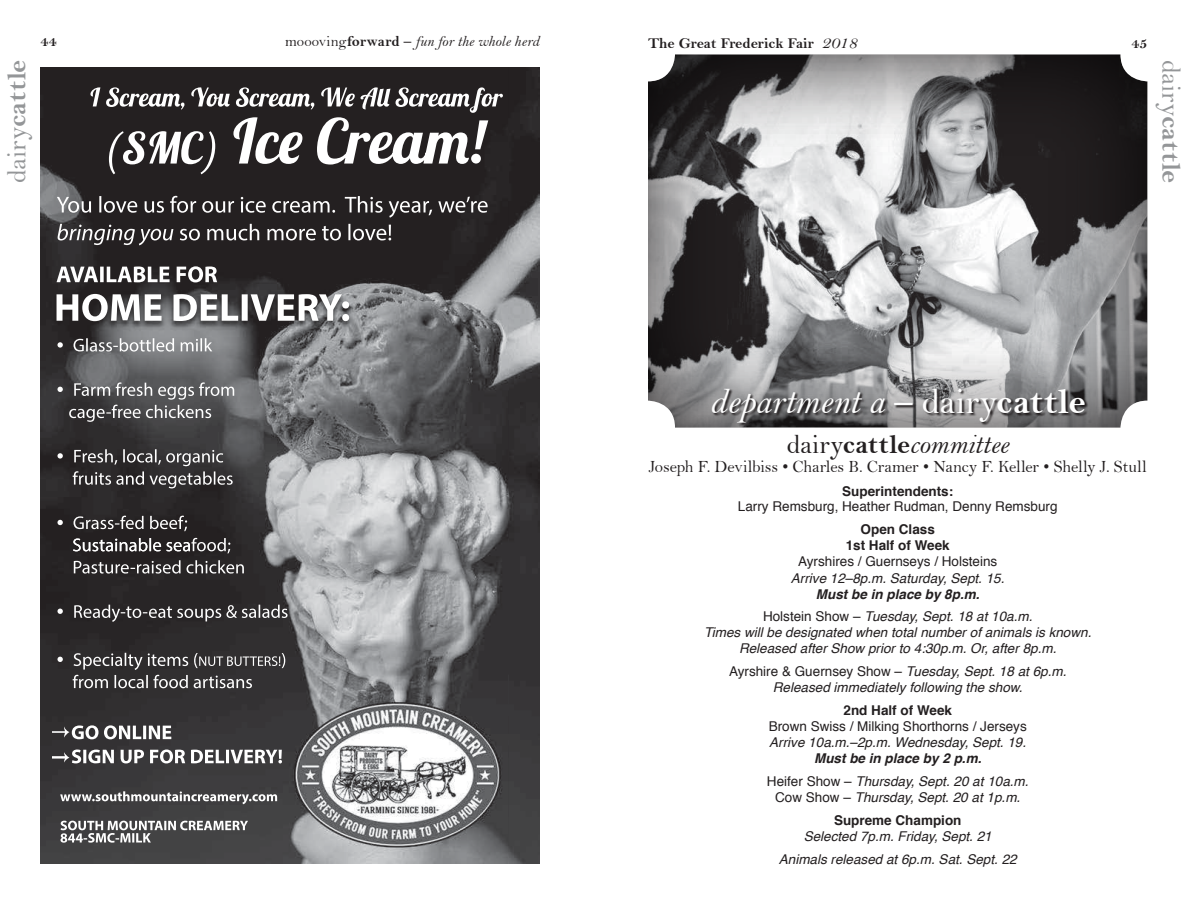
<style>
.page{position:relative;width:1188px;height:918px;background:#fff}
.page>*{position:absolute;margin:0;border:0;box-sizing:border-box;transform-origin:0 0}
.t1{font:36px "Bell MT Italic";letter-spacing:.005em;color:#fff}
.t2{font:27px "Bell MT Bold";letter-spacing:-.005em;color:#949698}
.t3{font:27px "Bell MT Italic";letter-spacing:-.005em;color:#231f20}
.t4{font:17.25px "Bell";letter-spacing:-.01em;color:#231f20}
.t5{font:15px "Bell MT Italic";letter-spacing:.005em;color:#231f20}
.t6{font:15px "Bell MT Bold";color:#231f20}
.t7{font:italic 13.5px/22.2px "Helvetica";color:#231f20;text-align:center}
.t8{font:13.5px "Helvetica";color:#231f20}
.t9{font:700 13.5px/16.2px "Helvetica";color:#231f20;text-align:center}
.s1{font-family:"Bell"}
.s2{font-family:"Bell MT Bold"}
.s3{font-family:"Bell MT Italic";font-size:18px}
.s4{font-weight:700}
.s5{font-style:normal}
.s6{font-weight:700;font-style:normal}
</style>
<div class="page">
<svg style="left:648px;top:54px;width:500px;height:374px;background:#838284"></svg>
<svg style="left:712px;top:389px;width:377px;height:37px;background:#737274"></svg>
<img style="left:508px;top:68px;width:32px;height:796px">
<img style="left:40px;top:68px;width:468px;height:796px">
<svg style="left:64px;top:752px;width:5px;height:11px"></svg>
<svg style="left:64px;top:726px;width:5px;height:12px"></svg>
<p class="t6" style="left:40px;top:32px;width:18px">44</p>
<p class="t5" style="left:285px;top:32px;width:255px"><span class="s1">moooving</span><span class="s2">forward –</span> fun for the whole herd</p>
<p class="t6" style="left:648px;top:34px;width:211px">The Great Frederick Fair <span class="s3">2018</span></p>
<p class="t6" style="left:1132px;top:34px;width:17px">45</p>
<h2 class="t2" style="left:1px;top:183px;width:125px;rotate:-90deg"><span class="s1">dairy</span>cattle</h2>
<h2 class="t2" style="left:1187px;top:60px;width:125px;rotate:90deg"><span class="s1">dairy</span>cattle</h2>
<h1 class="t1" style="left:710px;top:380px;width:378px">department a <span class="s2">–</span> <span class="s1">dairy</span><span class="s2">cattle</span></h1>
<h2 class="t3" style="left:787px;top:428px;width:223px"><span class="s1">dairy</span><span class="s2">cattle</span>committee</h2>
<p class="t4" style="left:649px;top:456px;width:500px">Joseph F. Devilbiss • Charles B. Cramer • Nancy F. Keller • Shelly J. Stull</p>
<p class="t9" style="left:842px;top:483px;width:113px">Superintendents:</p>
<p class="t8" style="left:738px;top:496px;width:321px">Larry Remsburg, Heather Rudman, Denny Remsburg</p>
<p class="t9" style="left:846px;top:521px;width:106px">Open Class<br>1st Half of Week</p>
<p class="t8" style="left:798px;top:551px;width:201px">Ayrshires / Guernseys / Holsteins</p>
<p class="t7" style="left:791px;top:567px;width:215px">Arrive 12–8p.m. Saturday, Sept. 15.</p>
<p class="t7" style="left:763px;top:583px;width:271px"><span class="s4">Must be in place by 8p.m.<br></span><span class="s5">Holstein Show –</span> Tuesday, Sept. 18 at 10a.m.</p>
<p class="t7" style="left:704px;top:625px;width:389px;line-height:16.2px">Times will be designated when total number of animals is known.<br>Released after Show prior to 4:30p.m. Or, after 8p.m.</p>
<p class="t7" style="left:729px;top:663px;width:339px;line-height:16.2px"><span class="s5">Ayrshire &amp; Guernsey Show –</span> Tuesday, Sept. 18 at 6p.m.<br>Released immediately following the show.</p>
<p class="t9" style="left:844px;top:702px;width:110px">2nd Half of Week</p>
<p class="t8" style="left:769px;top:716px;width:260px">Brown Swiss / Milking Shorthorns / Jerseys</p>
<p class="t7" style="left:769px;top:732px;width:258px">Arrive 10a.m.–2p.m. Wednesday, Sept. 19.</p>
<p class="t7" style="left:767px;top:748px;width:263px"><span class="s4">Must be in place by 2 p.m.<br></span><span class="s5">Heifer Show –</span> Thursday, Sept. 20 at 10a.m.</p>
<p class="t7" style="left:775px;top:786px;width:247px;line-height:23px"><span class="s5">Cow Show –</span> Thursday, Sept. 20 at 1p.m.<br><span class="s6">Supreme Champion</span></p>
<p class="t7" style="left:779px;top:825px;width:239px;line-height:23px">Selected 7p.m. Friday, Sept. 21<br>Animals released at 6p.m. Sat. Sept. 22</p>
</div>
